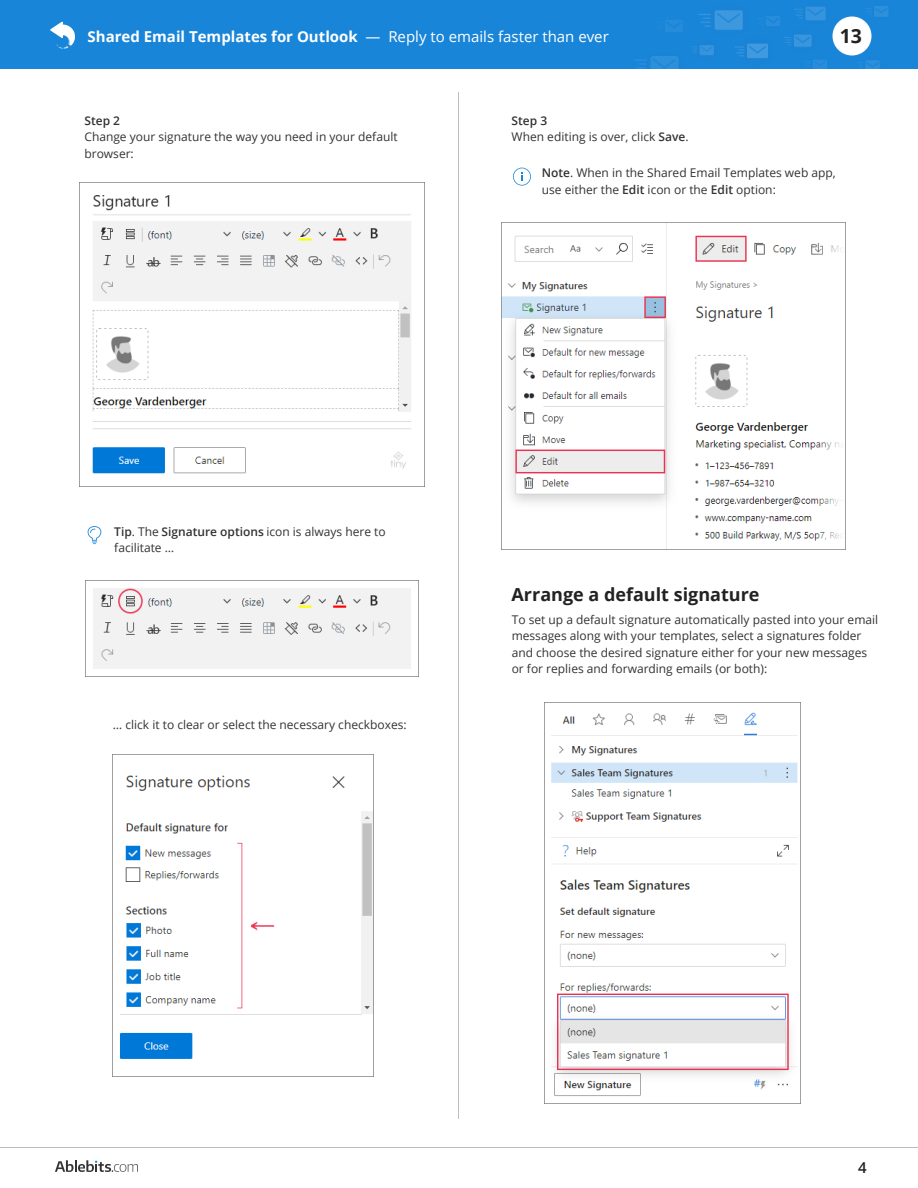
<style>
.page{position:relative;width:918px;height:1188px;background:#fff}
.page>*{position:absolute;margin:0;border:0;box-sizing:border-box;transform-origin:0 0}
.t1{font:700 19.5px "Open Sans";color:#222}
.t2{font:700 18px "Open Sans";color:#222}
.t3{font:700 15px "Open Sans";color:#fff}
.t4{font:600 15px "Open Sans";color:#231f20}
.t5{font:12px/16.5px "Open Sans";color:#333}
.t6{font:600 12px "Open Sans";color:#333}
.s1{font-weight:400}
.s2{font-weight:600}
</style>
<div class="page">
<div style="left:0;top:0;width:918px;height:69px;background:#1985d8"></div>
<svg style="left:50px;top:22px;width:25px;height:27px"></svg>
<img style="left:634px;top:6px;width:254px;height:63px">
<div style="left:832px;top:16px;width:40px;height:40px;background:#fff;border-radius:50%"></div>
<svg style="left:55px;top:1160px;width:83px;height:12px"></svg>
<hr style="left:0;top:1147px;width:918px;height:1px;background:#bdbdbd">
<hr style="left:458px;top:92px;width:1px;height:1027px;background:#bdbdbd">
<img style="left:85px;top:581px;width:333px;height:96px">
<img style="left:113px;top:775px;width:260px;height:302px">
<svg style="left:513px;top:168px;width:18px;height:18px"></svg>
<img style="left:501px;top:222px;width:345px;height:327px">
<svg style="left:88px;top:526px;width:13px;height:18px"></svg>
<img style="left:79px;top:182px;width:345px;height:304px">
<img style="left:544px;top:702px;width:257px;height:401px">
<p class="t3" style="left:88px;top:26px;width:523px">Shared Email Templates for Outlook <span class="s1">— Reply to emails faster than ever</span></p>
<h1 class="t1" style="left:840px;top:22px;width:24px">13</h1>
<p class="t6" style="left:84px;top:112px;width:37px">Step 2</p>
<p class="t5" style="left:84px;top:128px;width:315px">Change your signature the way you need in your default browser:</p>
<p class="t5" style="left:512px;top:112px;width:178px"><span class="s2">Step 3<br></span>When editing is over, click <span class="s2">Save</span>.</p>
<p class="t5" style="left:542px;top:165px;width:296px"><span class="s2">Note</span>. When in the Shared Email Templates web app, use either the <span class="s2">Edit</span> icon or the <span class="s2">Edit</span> option:</p>
<p class="t5" style="left:114px;top:523px;width:273px"><span class="s2">Tip</span>. The <span class="s2">Signature options</span> icon is always here to facilitate …</p>
<p class="t5" style="left:113px;top:716px;width:295px">… сlick it to clear or select the necessary checkboxes:</p>
<h2 class="t2" style="left:512px;top:582px;width:249px">Arrange a default signature</h2>
<p class="t5" style="left:512px;top:611px;width:368px">To set up a default signature automatically pasted into your email messages along with your templates, select a signatures folder and choose the desired signature either for your new messages or for replies and forwarding emails (or both):</p>
<p class="t4" style="left:858px;top:1158px;width:10px">4</p>
</div>
